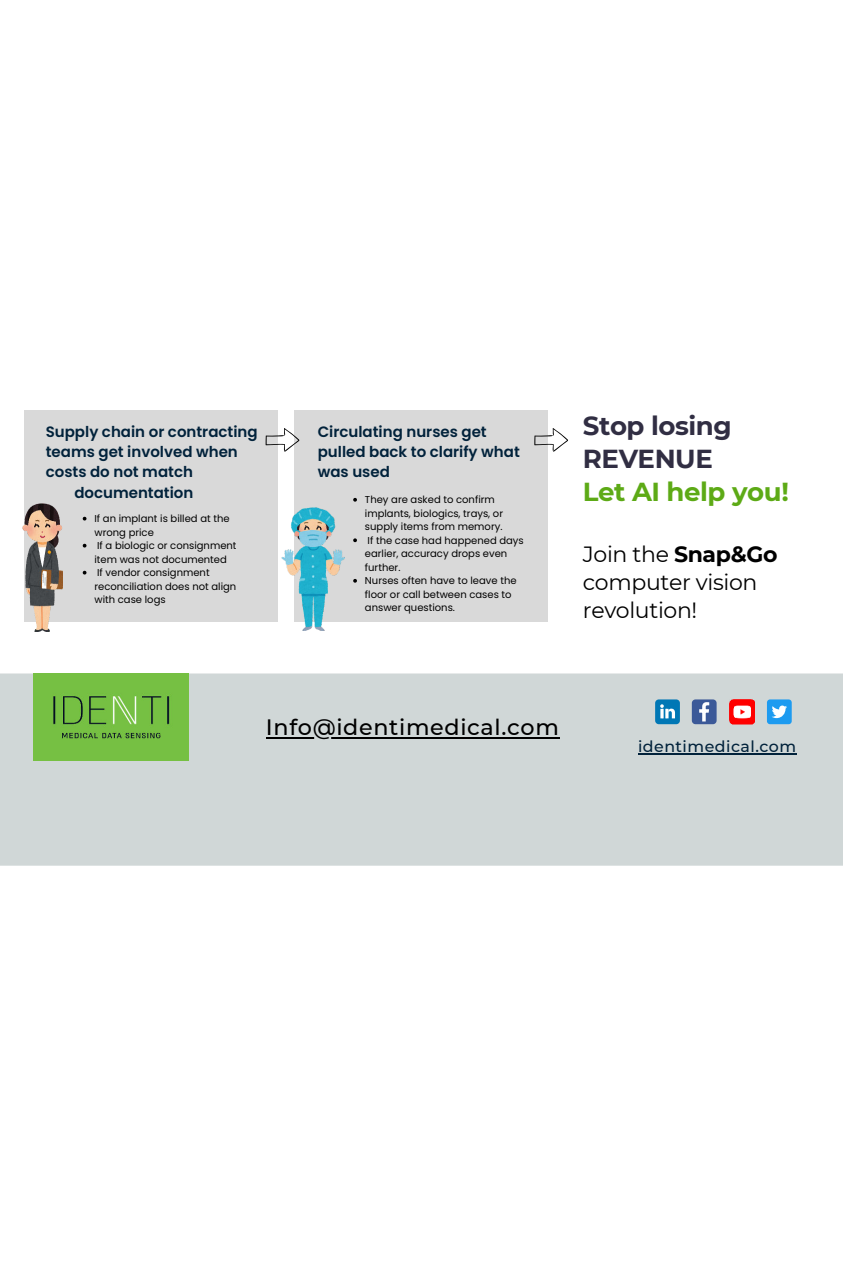
<style>
.page{position:relative;width:843px;height:1276px;background:#fff}
.page>*{position:absolute;margin:0;border:0;box-sizing:border-box;transform-origin:0 0}
.t1{font:700 26px/33px "Montserrat";letter-spacing:-.015em;color:#312e43}
.t2{font:700 26px "Montserrat";letter-spacing:-.015em;color:#5daa16}
.t3{font:500 22.2px "Montserrat";letter-spacing:.03em;color:#000}
.t4{font:22px/27.8px "Montserrat";letter-spacing:-.015em;color:#000}
.t5{font:500 15.8px "Montserrat";letter-spacing:.03em;color:#01223b}
.t6{font:600 15px/20.3px "Poppins";color:#01223b}
.t7{font:10px/13.5px "Poppins";color:#000}
.s1{font-weight:700}
</style>
<div class="page">
<div style="left:24px;top:410px;width:253px;height:211px;background:#d9d9d9"></div>
<div style="left:294px;top:410px;width:254px;height:211px;background:#d9d9d9"></div>
<img style="left:281px;top:508px;width:63px;height:122px">
<svg style="left:265px;top:428px;width:34px;height:24px"></svg>
<svg style="left:353px;top:498px;width:4px;height:4px"></svg>
<svg style="left:353px;top:538px;width:4px;height:4px"></svg>
<svg style="left:353px;top:579px;width:4px;height:4px"></svg>
<svg style="left:534px;top:428px;width:34px;height:24px"></svg>
<img style="left:23px;top:503px;width:39px;height:128px">
<div style="left:0;top:673px;width:842px;height:192px;background:#d0d7d7"></div>
<img style="left:33px;top:673px;width:155px;height:87px">
<svg style="left:655px;top:699px;width:24px;height:25px"></svg>
<svg style="left:691px;top:699px;width:25px;height:25px"></svg>
<div style="left:766px;top:699px;width:25px;height:25px;background:#1d9bf0;border-radius:3px"></div>
<svg style="left:772px;top:705px;width:14px;height:13px"></svg>
<img style="left:729px;top:699px;width:25px;height:25px">
<hr style="left:638px;top:753px;width:158px;height:1px;background:#01223b">
<hr style="left:266px;top:737px;width:293px;height:1px;background:#000">
<h3 class="t6" style="left:46px;top:421px;width:213px">Supply chain or contracting</h3>
<h3 class="t6" style="left:46px;top:442px;width:193px">teams get involved when</h3>
<h3 class="t6" style="left:46px;top:462px;width:149px">costs do not match</h3>
<h3 class="t6" style="left:74px;top:482px;width:120px">documentation</h3>
<p class="t7" style="left:94px;top:512px;width:143px">If an implant is billed at the wrong price<br>If a biologic or consignment item was not documented<br>If vendor consignment reconciliation does not align with case logs</p>
<h3 class="t6" style="left:317px;top:421px;width:203px">Circulating nurses get pulled back to clarify what was used</h3>
<h1 class="t1" style="left:582px;top:408px;width:150px">Stop losing<br>REVENUE</h1>
<h1 class="t2" style="left:582px;top:473px;width:207px">Let AI help you!</h1>
<h3 class="t4" style="left:582px;top:540px;width:196px">Join the <span class="s1">Snap&amp;Go </span>computer vision revolution!</h3>
<p class="t7" style="left:365px;top:493px;width:160px">They are asked to confirm implants, biologics, trays, or supply items from memory.<br>If the case had happened days earlier, accuracy drops even further.<br>Nurses often have to leave the floor or call between cases to answer questions.</p>
<h2 class="t3" style="left:266px;top:712px;width:294px">Info@identimedical.com</h2>
<h3 class="t5" style="left:638px;top:735px;width:159px">identimedical.com</h3>
</div>
